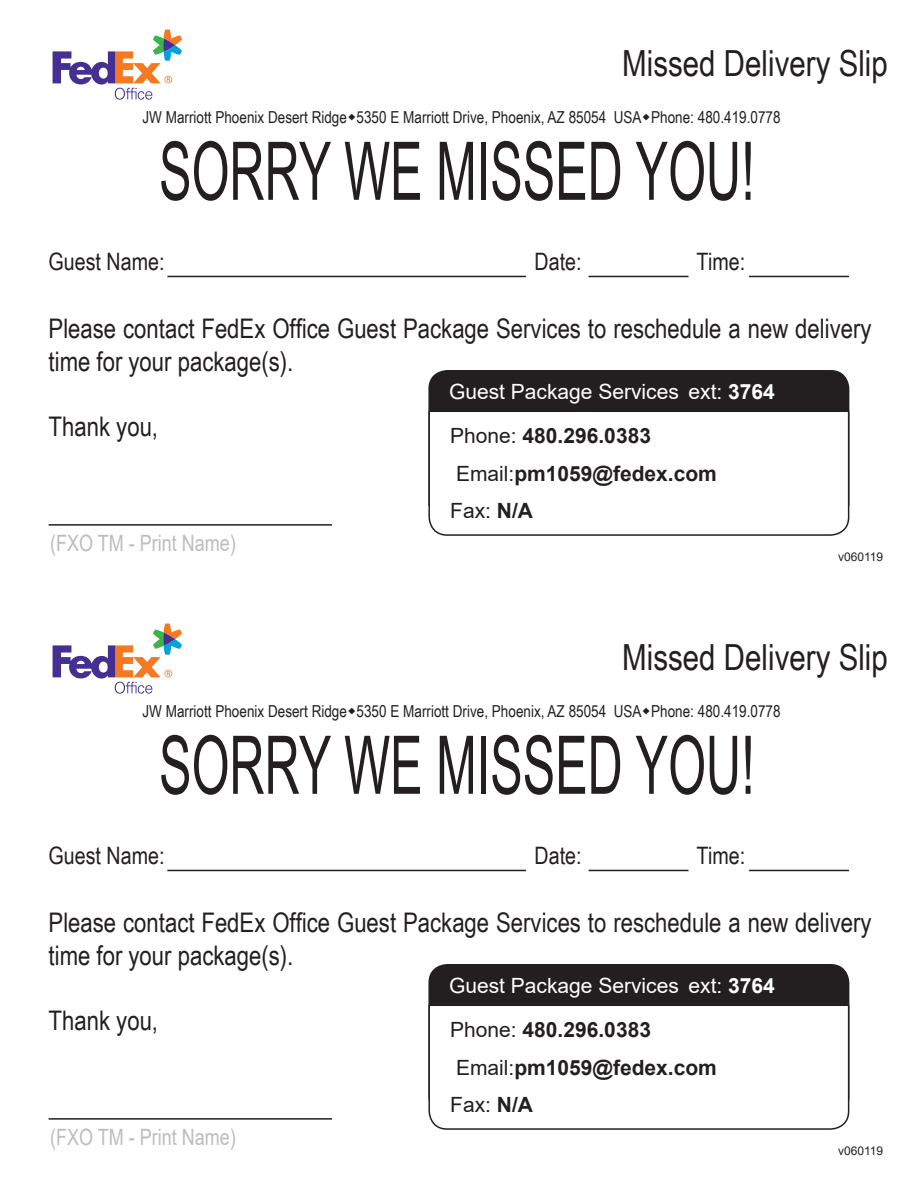
<style>
.page{position:relative;width:918px;height:1188px;background:#fff}
.page>*{position:absolute;margin:0;border:0;box-sizing:border-box;transform-origin:0 0}
.t1{font:81px "Arial Narrow";color:#231f20;scale:.73 1}
.t2{font:36px "Arial Narrow";color:#231f20}
.t3{font:27px/32.4px "Arial Narrow";color:#231f20}
.t4{font:24px "Arial Narrow";color:#231f20}
.t5{font:22.5px "Arial";color:#bcbdc0;scale:.8 1}
.t6{font:700 21px/37.5px "Arial";color:#231f20}
.t7{font:21px "Arial";color:#fff}
.t8{font:16.5px "Arial Narrow";color:#231f20}
.t9{font:12px "Arial";color:#231f20}
.s1{font-weight:700}
.s2{font-weight:400}
</style>
<div class="page">
<div style="left:428px;top:370px;width:422px;height:40px;background:#231f20"></div>
<div style="left:428px;top:964px;width:422px;height:40px;background:#231f20"></div>
<hr style="left:167px;top:276px;width:359px;height:1px;background:#231f20">
<hr style="left:167px;top:870px;width:359px;height:1px;background:#231f20">
<hr style="left:589px;top:276px;width:99px;height:1px;background:#231f20">
<hr style="left:589px;top:870px;width:99px;height:1px;background:#231f20">
<hr style="left:749px;top:276px;width:100px;height:1px;background:#231f20">
<hr style="left:749px;top:870px;width:100px;height:1px;background:#231f20">
<hr style="left:49px;top:524px;width:283px;height:2px;background:#231f20">
<hr style="left:49px;top:1118px;width:283px;height:2px;background:#231f20">
<svg style="left:428px;top:410px;width:422px;height:126px"></svg>
<svg style="left:428px;top:1004px;width:422px;height:126px"></svg>
<svg style="left:53px;top:29px;width:129px;height:71px"></svg>
<svg style="left:53px;top:623px;width:129px;height:71px"></svg>
<h2 class="t2" style="left:622px;top:37px;width:267px">Missed Delivery Slip</h2>
<p class="t8" style="left:143px;top:105px;width:640px">JW Marriott Phoenix Desert Ridge 5350 E Marriott Drive, Phoenix, AZ 85054 USA Phone: 480.419.0778</p>
<h1 class="t1" style="left:159px;top:112px;width:817px">SORRY WE MISSED YOU!</h1>
<p class="t4" style="left:49px;top:244px;width:117px">Guest Name:</p>
<p class="t4" style="left:535px;top:244px;width:49px">Date:</p>
<p class="t4" style="left:697px;top:244px;width:50px">Time:</p>
<p class="t3" style="left:49px;top:312px;width:824px">Please contact FedEx Office Guest Package Services to reschedule a new delivery time for your package(s).</p>
<p class="t3" style="left:49px;top:409px;width:111px">Thank you,</p>
<p class="t7" style="left:688px;top:377px;width:88px">ext: <span class="s1">3764</span></p>
<p class="t7" style="left:449px;top:377px;width:231px">Guest Package Services</p>
<p class="t6" style="left:450px;top:417px;width:268px"><span class="s2">Phone:</span> 480.296.0383<br><span class="s2">Email:</span>pm1059@fedex.com<br><span class="s2">Fax:</span> N/A</p>
<p class="t5" style="left:50px;top:527px;width:234px">(FXO TM - Print Name)</p>
<p class="t9" style="left:838px;top:548px;width:47px">v060119</p>
<h2 class="t2" style="left:622px;top:631px;width:267px">Missed Delivery Slip</h2>
<p class="t8" style="left:143px;top:699px;width:640px">JW Marriott Phoenix Desert Ridge 5350 E Marriott Drive, Phoenix, AZ 85054 USA Phone: 480.419.0778</p>
<h1 class="t1" style="left:159px;top:706px;width:817px">SORRY WE MISSED YOU!</h1>
<p class="t4" style="left:49px;top:838px;width:117px">Guest Name:</p>
<p class="t4" style="left:535px;top:838px;width:49px">Date:</p>
<p class="t4" style="left:697px;top:838px;width:50px">Time:</p>
<p class="t3" style="left:49px;top:906px;width:824px">Please contact FedEx Office Guest Package Services to reschedule a new delivery time for your package(s).</p>
<p class="t3" style="left:49px;top:1003px;width:111px">Thank you,</p>
<p class="t7" style="left:688px;top:971px;width:88px">ext: <span class="s1">3764</span></p>
<p class="t7" style="left:449px;top:971px;width:231px">Guest Package Services</p>
<p class="t6" style="left:450px;top:1011px;width:268px"><span class="s2">Phone:</span> 480.296.0383<br><span class="s2">Email:</span>pm1059@fedex.com<br><span class="s2">Fax:</span> N/A</p>
<p class="t5" style="left:50px;top:1121px;width:234px">(FXO TM - Print Name)</p>
<p class="t9" style="left:838px;top:1142px;width:47px">v060119</p>
</div>
